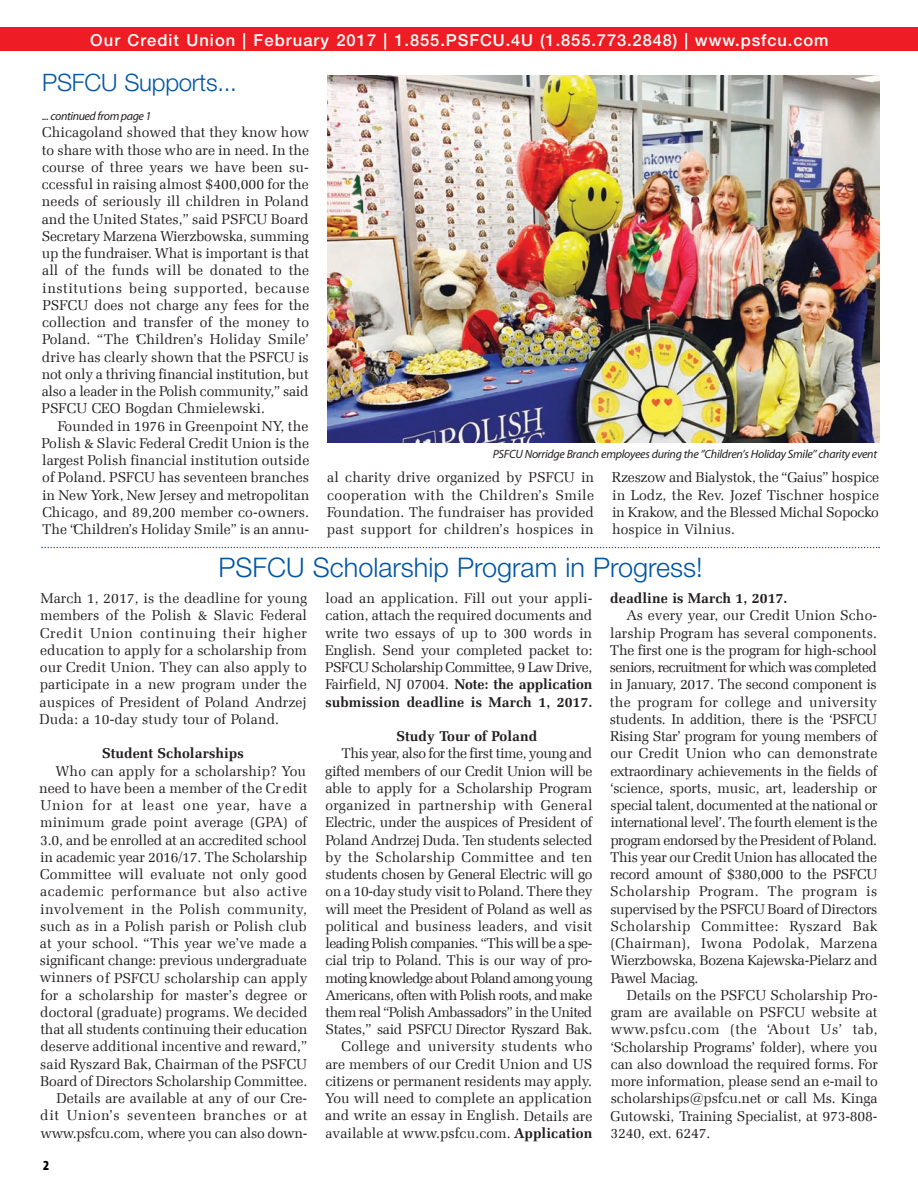
<style>
.page{position:relative;width:918px;height:1188px;background:#fff}
.page>*{position:absolute;margin:0;border:0;box-sizing:border-box;transform-origin:0 0}
.t1{font:300 27px "Helvetica Neue LT Pro";color:#0156a6}
.t2{font:300 24px "Helvetica Neue LT Pro";letter-spacing:-.01em;color:#0156a6}
.t3{font:500 16.5px "Helvetica Neue LT Pro";letter-spacing:.055em;color:#fff}
.t4{font:14.25px/17.2px "Zapf Ellipt EU";letter-spacing:-.01em;color:#231f20;text-align:justify}
.t5{font:700 14.25px "Zapf Ellipt EU";letter-spacing:.005em;color:#231f20}
.t6{font:900 condensed 13.95px "Myriad Pro NPL";color:#000}
.t7{font:italic 12px "Myriad Pro NPL";letter-spacing:-.025em;color:#231f20}
.s1{font-weight:700}
</style>
<div class="page">
<div style="left:0;top:28px;width:918px;height:23px;background:#ee1d23"></div>
<svg style="left:41px;top:547px;width:839px;height:1px"></svg>
<img style="left:328px;top:75px;width:551px;height:368px">
<p class="t3" style="left:90px;top:34px;width:740px">Our Credit Union | February 2017 | 1.855.PSFCU.4U (1.855.773.2848) | www.psfcu.com</p>
<h2 class="t2" style="left:42px;top:74px;width:196px">PSFCU Supports...</h2>
<p class="t7" style="left:42px;top:112px;width:111px">... continued from page 1</p>
<p class="t4" style="left:42px;top:124px;width:269px">Chicagoland showed that they know how to share with those who are in need. In the course of three years we have been su - ccessful in raising almost $400,000 for the needs of seriously ill children in Poland and the United States,” said PSFCU Board Secretary Marzena Wierzbowska, summing up the fundraiser. What is important is that all of the funds will be donated to the insti tutions being supported, because PSFCU does not charge any fees for the collection and transfer of the money to Poland. “The ‘Children’s Holiday Smile’ drive has clearly shown that the PSFCU is not only a thriving financial institution, but also a leader in the Polish community,” said PSFCU CEO Bogdan Chmielewski.</p>
<p class="t4" style="left:41px;top:417px;width:269px;text-indent:16px">Founded in 1976 in Greenpoint NY, the Polish &amp; Slavic Federal Credit Union is the largest Polish financial institution outside of Poland. PSFCU has seventeen branches in New York, New Jersey and metropolitan Chicago, and 89,200 member co-owners.<br>The “Children’s Holiday Smile” is an annu -</p>
<p class="t7" style="left:493px;top:450px;width:386px">PSFCU Norridge Branch employees during the ‘’Children’s Holiday Smile’’ charity event</p>
<p class="t4" style="left:327px;top:469px;width:269px">al charity drive organized by PSFCU in cooperation with the Children’s Smile Foundation. The fund raiser has provided past support for child ren’s hospices in</p>
<p class="t4" style="left:612px;top:469px;width:269px">Rzeszow and Bialystok, the “Gaius” hospice in Lodz, the Rev. Jozef Tischner hospice in Krakow, and the Blessed Michal Sopocko hospice in Vilnius.</p>
<h1 class="t1" style="left:219px;top:558px;width:486px">PSFCU Scholarship Program in Progress!</h1>
<p class="t4" style="left:40px;top:590px;width:269px">March 1, 2017, is the deadline for young members of the Polish &amp; Slavic Federal Credit Union continuing their higher education to apply for a scholarship from our Credit Union. They can also apply to participate in a new program under the auspices of President of Poland Andrzej Duda: a 10-day study tour of Poland.</p>
<p class="t5" style="left:102px;top:744px;width:143px">Student Scholarships</p>
<p class="t4" style="left:39px;top:762px;width:270px;text-align:right">Who can apply for a scholarship? You need to have been a member of the Credit Union for at least one year, have a minimum grade point average (GPA) of 3.0, and be enrolled at an accredited school in academic year 2016/17. The Scholarship Committee will evaluate not only good academic performance but also active involvement in the Polish community, such as in a Polish parish or Polish club at your school. “This year we’ve made a significant change: previous undergraduate winners of PSFCU scholarship can apply for a scholarship for master’s degree or doctoral (graduate) programs. We decided that all students continuing their education deserve additional in centive and reward,” said Ryszard Bak, Chairman of the PSFCU Board of Directors Scholarship Committee.<br>Details are available at any of our Cre - dit Union’s seventeen branches or at www.psfcu.com, where you can also down -</p>
<p class="t6" style="left:43px;top:1160px;width:8px">2</p>
<p class="t4" style="left:325px;top:590px;width:269px">load an application. Fill out your appli - cation, attach the required documents and write two essays of up to 300 words in English. Send your completed packet to:<br>PSFCU Scholarship Committee, 9 Law Drive, Fairfield, NJ 07004. <span class="s1">Note: the application submission deadline is March 1, 2017.</span></p>
<p class="t5" style="left:396px;top:727px;width:142px">Study Tour of Poland</p>
<p class="t4" style="left:325px;top:745px;width:269px;text-align:right">This year, also for the first time, young and gifted members of our Credit Union will be able to apply for a Scholarship Program organized in partnership with General Electric, under the auspices of President of Poland Andrzej Duda. Ten stu dents selected by the Scho larship Committee and ten students chosen by General Electric will go on a 10-day study visit to Poland. There they will meet the President of Poland as well as political and business leaders, and visit leading Polish companies. “This will be a spe - cial trip to Poland. This is our way of pro - moting knowledge about Poland among young Americans, often with Polish roots, and make them real “Polish Ambassadors” in the United States,” said PSFCU Director Ryszard Bak.<br>College and university students who are members of our Credit Union and US citizens or permanent residents may apply.<br>You will need to complete an application and write an essay in English. Details are available at www.psfcu.com. <span class="s1">Application</span></p>
<p class="t5" style="left:610px;top:589px;width:179px">deadline is March 1, 2017.</p>
<p class="t4" style="left:610px;top:607px;width:269px;text-indent:17px">As every year, our Credit Union Scho - larship Program has several components.<br>The first one is the program for high-school seniors, recruitment for which was completed in January, 2017. The second component is the program for college and university students. In addition, there is the ‘PSFCU Rising Star’ program for young members of our Credit Union who can demonstrate extraordinary achievements in the fields of ‘science, sports, music, art, leadership or special talent, documented at the national or international level’. The fourth element is the program endorsed by the President of Poland.<br>This year our Credit Union has allocated the record amount of $380,000 to the PSFCU Scholarship Program. The program is supervised by the PSFCU Board of Directors Scholarship Committee: Ryszard Bak (Chairman), Iwona Podolak, Marzena Wierzbowska, Bozena Kajewska-Pielarz and Pawel Maciag.</p>
<p class="t4" style="left:611px;top:987px;width:269px;text-indent:16px">Details on the PSFCU Scholarship Pro - gram are available on PSFCU website at www.psfcu.com (the ‘About Us’ tab, ‘Scholarship Pro grams’ folder), where you can also download the required forms. For more information, please send an e-mail to scholarships@psfcu.net or call Ms. Kinga Gutowski, Training Specialist, at 973-808- 3240, ext. 6247.</p>
</div>
